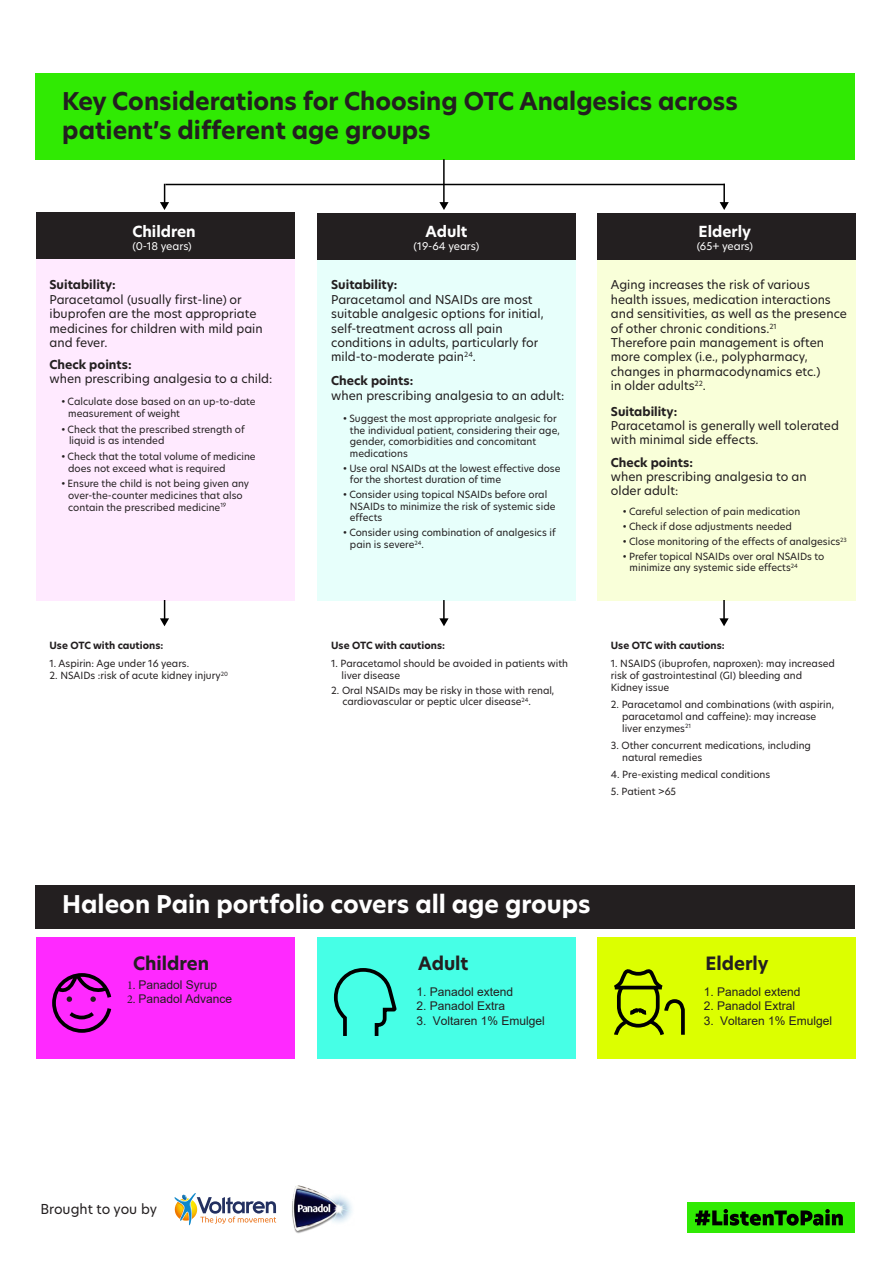
<style>
.page{position:relative;width:893px;height:1263px;background:#fff}
.page>*{position:absolute;margin:0;border:0;box-sizing:border-box;transform-origin:0 0}
.t1{font:700 24px/28.8px "New Hero";color:#231f20}
.t2{font:700 24px "New Hero";color:#fff}
.t3{font:700 18px "New Hero";color:#231f20}
.t4{font:700 15px "New Hero";color:#fff}
.t5{font:13.5px "New Hero";color:#231f20}
.t6{font:12px/14.4px "New Hero";color:#231f20}
.t7{font:12px "Arial";color:#231f20}
.t8{font:700 12px "New Hero";color:#231f20}
.t9{font:10.5px "New Hero";color:#fff}
.t10{font:9.75px/11.7px "New Hero";color:#231f20}
.t11{font:700 9.75px "New Hero";color:#231f20}
.s1{font-family:"New Hero Super"}
.s2{font-family:"Minion Pro"}
</style>
<div class="page">
<div style="left:36px;top:885px;width:819px;height:43px;background:#231f20"></div>
<div style="left:36px;top:73px;width:819px;height:87px;background:#30ea03"></div>
<div style="left:687px;top:1202px;width:168px;height:31px;background:#30ea03"></div>
<svg style="left:695px;top:1209px;width:148px;height:16px"></svg>
<svg style="left:174px;top:1193px;width:102px;height:33px"></svg>
<img style="left:292px;top:1185px;width:60px;height:48px">
<div style="left:36px;top:213px;width:258px;height:387px;background:#ffeaff"></div>
<div style="left:318px;top:213px;width:258px;height:387px;background:#e7fffb"></div>
<div style="left:597px;top:213px;width:258px;height:387px;background:#f9ffd9"></div>
<div style="left:36px;top:937px;width:258px;height:121px;background:#ff29ff"></div>
<div style="left:318px;top:937px;width:258px;height:121px;background:#46ffe6"></div>
<div style="left:597px;top:937px;width:258px;height:121px;background:#dcff00"></div>
<hr style="left:443px;top:159px;width:2px;height:47px;background:#000">
<hr style="left:723px;top:184px;width:2px;height:22px;background:#000">
<hr style="left:165px;top:184px;width:560px;height:1px;background:#000">
<svg style="left:160px;top:184px;width:9px;height:26px"></svg>
<svg style="left:439px;top:202px;width:10px;height:8px"></svg>
<svg style="left:720px;top:202px;width:9px;height:8px"></svg>
<div style="left:36px;top:213px;width:258px;height:46px;background:#231f20"></div>
<div style="left:318px;top:213px;width:258px;height:47px;background:#231f20"></div>
<div style="left:597px;top:213px;width:258px;height:47px;background:#231f20"></div>
<svg style="left:52px;top:973px;width:60px;height:60px"></svg>
<svg style="left:333px;top:968px;width:64px;height:68px"></svg>
<svg style="left:614px;top:969px;width:71px;height:67px"></svg>
<hr style="left:615px;top:986px;width:47px;height:3px;background:#000">
<hr style="left:443px;top:600px;width:2px;height:22px;background:#000">
<hr style="left:723px;top:600px;width:2px;height:22px;background:#000">
<svg style="left:160px;top:600px;width:9px;height:26px"></svg>
<svg style="left:439px;top:618px;width:10px;height:8px"></svg>
<svg style="left:719px;top:618px;width:10px;height:8px"></svg>
<h1 class="t1" style="left:62px;top:87px;width:677px">Key Considerations for Choosing OTC Analgesics across patient’s different age groups</h1>
<h3 class="t4" style="left:132px;top:222px;width:65px">Children</h3>
<p class="t9" style="left:132px;top:239px;width:61px">(0-18 years)</p>
<p class="t8" style="left:50px;top:277px;width:68px">Suitability:</p>
<p class="t6" style="left:50px;top:292px;width:215px">Paracetamol (usually first-line) or ibuprofen are the most appropriate medicines for children with mild pain and fever.</p>
<p class="t8" style="left:50px;top:356px;width:84px">Check points:</p>
<p class="t6" style="left:50px;top:371px;width:224px">when prescribing analgesia to a child:</p>
<p class="t10" style="left:68px;top:396px;width:189px;text-indent:-7px"><span class="s1">•</span> Calculate dose based on an up-to-date measurement of weight</p>
<p class="t10" style="left:69px;top:423px;width:177px;text-indent:-8px"><span class="s1">•</span> Check that the prescribed strength of liquid is as intended</p>
<p class="t10" style="left:68px;top:450px;width:189px;text-indent:-7px"><span class="s1">•</span> Check that the total volume of medicine does not exceed what is required</p>
<p class="t10" style="left:68px;top:477px;width:182px;text-indent:-7px"><span class="s1">•</span> Ensure the child is not being given any over-the-counter medicines that also contain the prescribed medicine<sup>19</sup></p>
<h3 class="t4" style="left:426px;top:222px;width:43px">Adult</h3>
<p class="t9" style="left:414px;top:239px;width:67px">(19-64 years)</p>
<p class="t8" style="left:331px;top:277px;width:68px">Suitability:</p>
<p class="t6" style="left:331px;top:292px;width:214px">Paracetamol and NSAIDs are most suitable analgesic options for initial, self-treatment across all pain conditions in adults, particularly for mild-to-moderate pain<sup>24</sup>.</p>
<p class="t8" style="left:331px;top:373px;width:84px">Check points:</p>
<p class="t6" style="left:331px;top:388px;width:235px">when prescribing analgesia to an adult:</p>
<p class="t10" style="left:350px;top:412px;width:211px;text-indent:-7px"><span class="s1">•</span> Suggest the most appropriate analgesic for the individual patient, considering their age, gender, comorbidities and concomitant medications</p>
<p class="t10" style="left:350px;top:462px;width:212px;text-indent:-7px"><span class="s1">•</span> Use oral NSAIDs at the lowest effective dose for the shortest duration of time</p>
<p class="t10" style="left:350px;top:488px;width:207px;text-indent:-7px"><span class="s1">•</span> Consider using topical NSAIDs before oral<br>NSAIDs to minimize the risk of systemic side effects</p>
<p class="t10" style="left:350px;top:526px;width:207px;text-indent:-7px"><span class="s1">•</span> Consider using combination of analgesics if pain is severe<sup>24</sup>.</p>
<p class="t11" style="left:50px;top:639px;width:115px">Use OTC with cautions:</p>
<p class="t11" style="left:331px;top:639px;width:115px">Use OTC with cautions:</p>
<p class="t10" style="left:50px;top:658px;width:141px">1. Aspirin: Age under 16 years.</p>
<p class="t10" style="left:50px;top:669px;width:180px">2. NSAIDs :risk of acute kidney injury<sup>20</sup></p>
<p class="t10" style="left:341px;top:658px;width:228px;text-indent:-10px">1. Paracetamol should be avoided in patients with liver disease</p>
<p class="t10" style="left:342px;top:684px;width:213px;text-indent:-11px">2. Oral NSAIDs may be risky in those with renal, cardiovascular or peptic ulcer disease<sup>24</sup>.</p>
<h3 class="t4" style="left:699px;top:222px;width:54px">Elderly</h3>
<p class="t9" style="left:697px;top:239px;width:58px">(65+ years)</p>
<p class="t6" style="left:611px;top:277px;width:238px">Aging increases the risk of various health issues, medication interactions and sensitivities, as well as the presence of other chronic conditions.<sup>21<br></sup>Therefore pain management is often more complex (i.e., polypharmacy, changes in pharmacodynamics etc.)<br>in older adults<sup>22</sup>.</p>
<p class="t8" style="left:611px;top:403px;width:68px">Suitability:</p>
<p class="t6" style="left:611px;top:418px;width:230px">Paracetamol is generally well tolerated with minimal side effects.</p>
<p class="t8" style="left:611px;top:454px;width:84px">Check points:</p>
<p class="t6" style="left:611px;top:469px;width:197px">when prescribing analgesia to an older adult:</p>
<p class="t10" style="left:623px;top:506px;width:179px"><span class="s1">•</span> Careful selection of pain medication</p>
<p class="t10" style="left:623px;top:520px;width:171px"><span class="s1">•</span> Check if dose adjustments needed</p>
<p class="t10" style="left:623px;top:535px;width:225px"><span class="s1">•</span> Close monitoring of the effects of analgesics<sup>23</sup></p>
<p class="t10" style="left:630px;top:550px;width:196px;text-indent:-7px"><span class="s1">•</span> Prefer topical NSAIDs over oral NSAIDs to minimize any systemic side effects<sup>24</sup></p>
<p class="t11" style="left:611px;top:639px;width:115px">Use OTC with cautions:</p>
<p class="t10" style="left:611px;top:658px;width:226px">1. NSAIDS (ibuprofen, naproxen): may increased risk of gastrointestinal (GI) bleeding and<br>Kidney issue</p>
<p class="t10" style="left:622px;top:698px;width:214px;text-indent:-11px">2. Paracetamol and combinations (with aspirin, paracetamol and caffeine): may increase liver enzymes<sup>21</sup></p>
<p class="t10" style="left:622px;top:739px;width:190px;text-indent:-11px">3. Other concurrent medications, including natural remedies</p>
<p class="t10" style="left:611px;top:768px;width:161px">4. Pre-existing medical conditions</p>
<p class="t10" style="left:611px;top:786px;width:67px">5. Patient &gt;65</p>
<h1 class="t2" style="left:62px;top:888px;width:530px">Haleon Pain portfolio covers all age groups</h1>
<h2 class="t3" style="left:133px;top:951px;width:78px">Children</h2>
<h2 class="t3" style="left:418px;top:951px;width:52px">Adult</h2>
<h2 class="t3" style="left:706px;top:951px;width:64px">Elderly</h2>
<p class="t7" style="left:127px;top:976px;width:92px"><span class="s2">1.</span> Panadol Syrup</p>
<p class="t7" style="left:127px;top:991px;width:107px"><span class="s2">2.</span> Panadol Advance</p>
<h3 class="t5" style="left:40px;top:1200px;width:118px">Brought to you by</h3>
<p class="t7" style="left:417px;top:983px;width:98px">1. Panadol extend</p>
<p class="t7" style="left:417px;top:998px;width:90px">2. Panadol Extra</p>
<p class="t7" style="left:417px;top:1012px;width:130px">3. Voltaren 1% Emulgel</p>
<p class="t7" style="left:704px;top:983px;width:98px">1. Panadol extend</p>
<p class="t7" style="left:704px;top:998px;width:93px">2. Panadol Extral</p>
<p class="t7" style="left:704px;top:1012px;width:130px">3. Voltaren 1% Emulgel</p>
</div>
